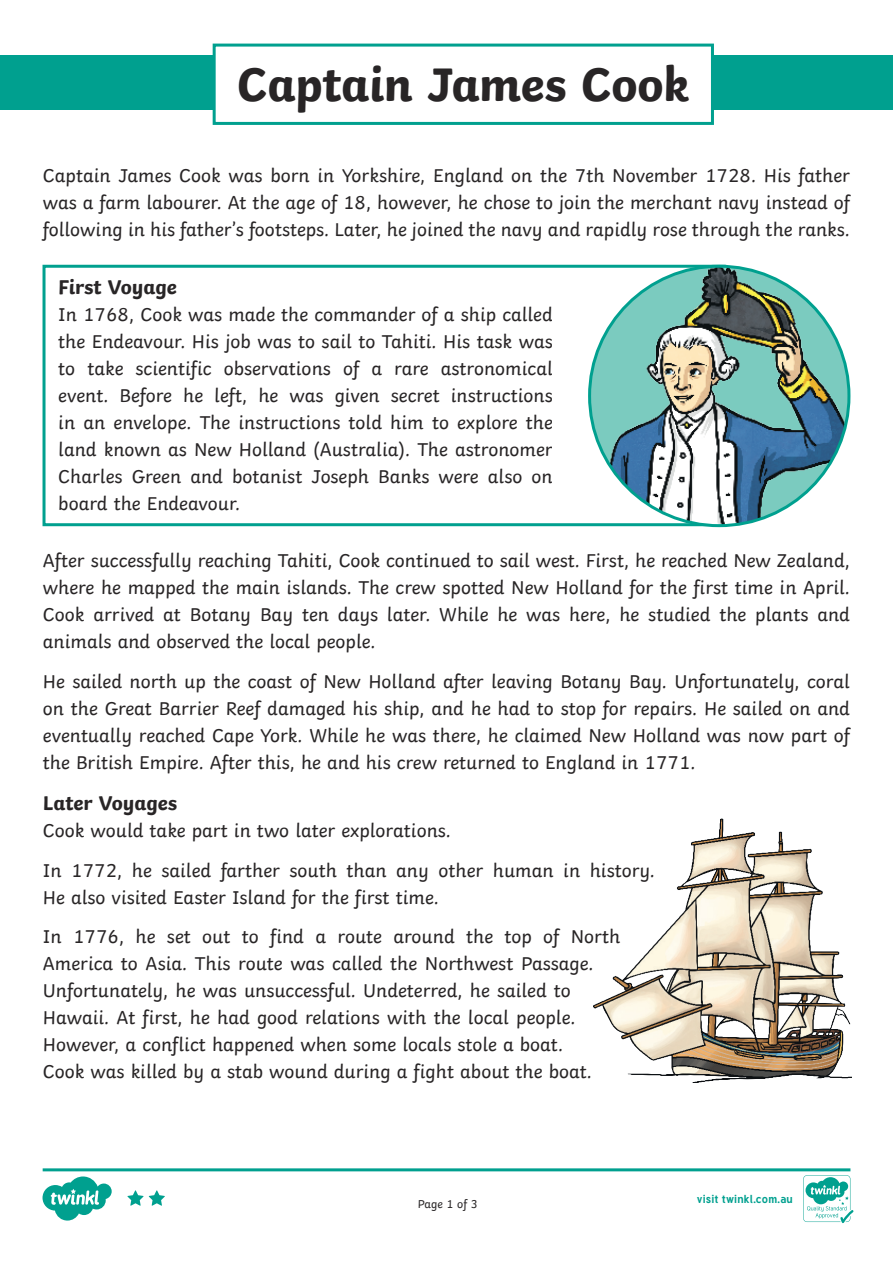
<style>
.page{position:relative;width:893px;height:1263px;background:#fff}
.page>*{position:absolute;margin:0;border:0;box-sizing:border-box;transform-origin:0 0}
.Heading_1{font:700 49.5px "Twinkl";letter-spacing:-.01em;color:#282526}
.Heading_3{font:700 21px "Twinkl";letter-spacing:-.005em;color:#282526}
.KS2_Body_Copy{font:19.5px/27px "Twinkl";color:#282526;text-align:justify}
.Page_Numbers{font:12px "Twinkl";letter-spacing:-.005em;color:#282526}
.t1{font:700 11.4px "Tuffy";letter-spacing:.015em;color:#00a08f}
</style>
<div class="page">
<div style="left:0;top:55px;width:893px;height:55px;background:#00a08f"></div>
<div style="left:214px;top:45px;width:498px;height:78px;background:#fff"></div>
<div style="left:213px;top:44px;width:501px;height:81px;border:3px solid #00a08f"></div>
<div style="left:43px;top:265px;width:683px;height:261px;border:3px solid #00a08f"></div>
<img style="left:594px;top:819px;width:257px;height:264px">
<img style="left:590px;top:266px;width:259px;height:260px;border-radius:130px">
<svg style="left:43px;top:1168px;width:810px;height:55px"></svg>
<p class="Heading_1" style="left:237px;top:43px;width:454px">Captain James Cook</p>
<p class="KS2_Body_Copy" style="left:43px;top:160px;width:809px">Captain James Cook was born in Yorkshire, England on the 7th November 1728. His father was a farm labourer. At the age of 18, however, he chose to join the merchant navy instead of following in his father’s footsteps. Later, he joined the navy and rapidly rose through the ranks.</p>
<p class="Heading_3" style="left:58px;top:270px;width:120px">First Voyage</p>
<p class="KS2_Body_Copy" style="left:58px;top:300px;width:496px">In 1768, Cook was made the commander of a ship called the Endeavour. His job was to sail to Tahiti. His task was to take scientific observations of a rare astronomical event. Before he left, he was given secret instructions in an envelope. The instructions told him to explore the land known as New Holland (Australia). The astronomer Charles Green and botanist Joseph Banks were also on board the Endeavour.</p>
<p class="KS2_Body_Copy" style="left:43px;top:545px;width:809px">After successfully reaching Tahiti, Cook continued to sail west. First, he reached New Zealand, where he mapped the main islands. The crew spotted New Holland for the first time in April.<br>Cook arrived at Botany Bay ten days later. While he was here, he studied the plants and animals and observed the local people.</p>
<p class="KS2_Body_Copy" style="left:43px;top:666px;width:809px">He sailed north up the coast of New Holland after leaving Botany Bay. Unfortunately, coral on the Great Barrier Reef damaged his ship, and he had to stop for repairs. He sailed on and eventually reached Cape York. While he was there, he claimed New Holland was now part of the British Empire. After this, he and his crew returned to England in 1771.</p>
<p class="Heading_3" style="left:43px;top:785px;width:136px">Later Voyages</p>
<p class="KS2_Body_Copy" style="left:43px;top:815px;width:409px">Cook would take part in two later explorations.</p>
<p class="KS2_Body_Copy" style="left:43px;top:855px;width:614px">In 1772, he sailed farther south than any other human in history.<br>He also visited Easter Island for the first time.</p>
<p class="KS2_Body_Copy" style="left:43px;top:921px;width:579px;text-align:left">In 1776, he set out to find a route around the top of North America to Asia. This route was called the Northwest Passage.<br>Unfortunately, he was unsuccessful. Undeterred, he sailed to Hawaii. At first, he had good relations with the local people.<br>However, a conflict happened when some locals stole a boat.</p>
<p class="KS2_Body_Copy" style="left:43px;top:1056px;width:550px">Cook was killed by a stab wound during a fight about the boat.</p>
<p class="Page_Numbers" style="left:418px;top:1195px;width:62px">Page 1 of 3</p>
<p class="t1" style="left:697px;top:1190px;width:98px">visit twinkl.com.au</p>
</div>
